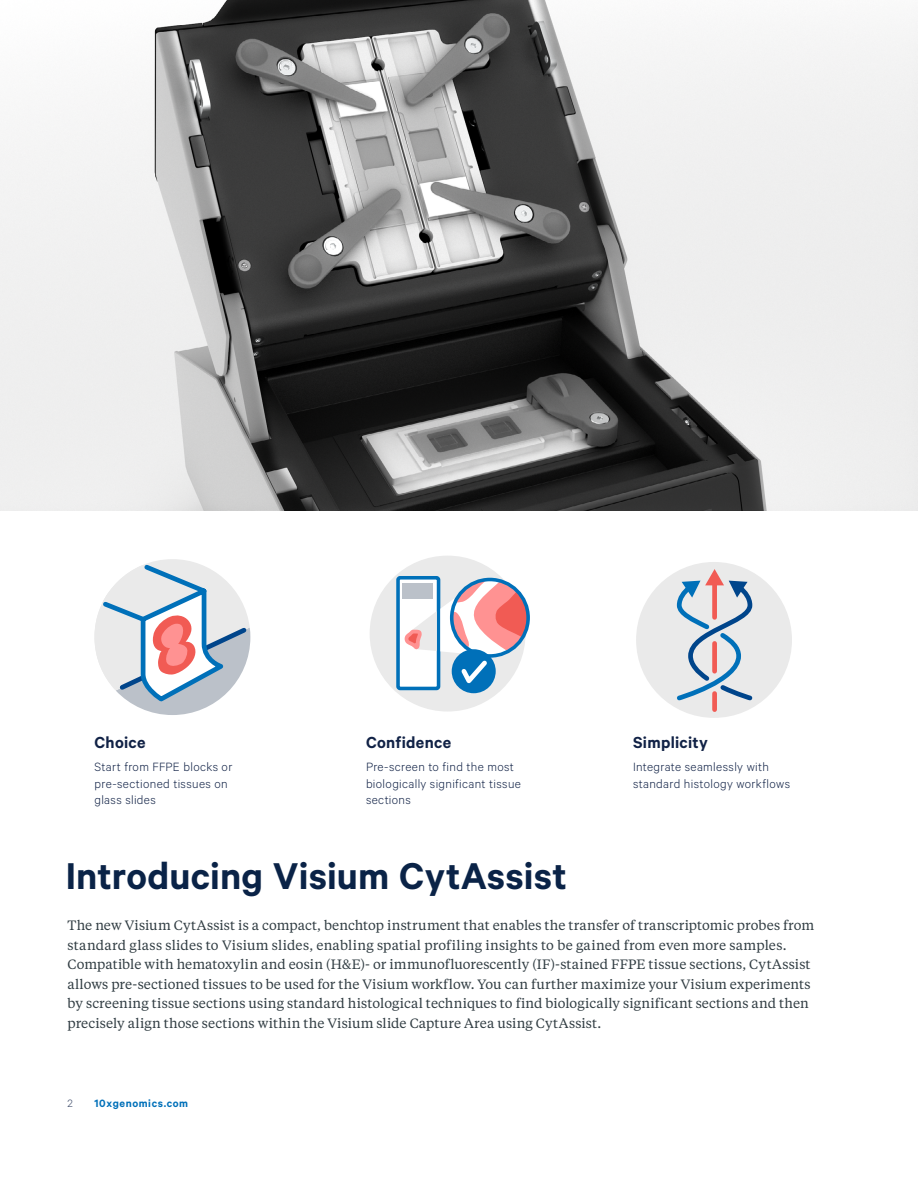
<style>
.page{position:relative;width:918px;height:1188px;background:#fff}
.page>*{position:absolute;margin:0;border:0;box-sizing:border-box;transform-origin:0 0}
.t1{font:600 42px "Calibre";letter-spacing:.005em;color:#0a2347}
.t2{font:600 18px "Calibre";letter-spacing:.02em;color:#112246}
.t3{font:13.5px/19.5px "Tiempos Text";letter-spacing:.01em;color:#303c42}
.t4{font:300 13.5px/16.5px "Calibre";letter-spacing:.025em;color:#112246}
.t5{font:600 12px "Calibre";letter-spacing:.05em;color:#0070b9}
.t6{font:300 12px "Calibre";color:#3a4867}
</style>
<div class="page">
<img style="left:0;top:0;width:918px;height:510px">
<div style="left:636px;top:562px;width:156px;height:156px;background:#eaeaea;border-radius:50%"></div>
<svg style="left:676px;top:569px;width:77px;height:132px"></svg>
<div style="left:712px;top:643px;width:5px;height:28px;background:#f15b54"></div>
<div style="left:712px;top:694px;width:5px;height:16px;background:#f15b54"></div>
<div style="left:370px;top:556px;width:156px;height:156px;background:#eaeaea;border-radius:50%"></div>
<div style="left:398px;top:578px;width:41px;height:110px;background:#fff;border-radius:2px"></div>
<div style="left:396px;top:576px;width:44px;height:114px;border:4px solid #0070b9;border-radius:2px"></div>
<div style="left:403px;top:583px;width:30px;height:16px;background:#bbc1c9"></div>
<div style="left:452px;top:649px;width:44px;height:44px;background:#0070b9;border-radius:50%"></div>
<svg style="left:404px;top:580px;width:124px;height:109px"></svg>
<div style="left:450px;top:578px;width:80px;height:80px;border:4px solid #0070b9;border-radius:50%"></div>
<svg style="left:94px;top:559px;width:156px;height:156px"></svg>
<h2 class="t2" style="left:94px;top:732px;width:53px">Choice</h2>
<p class="t4" style="left:94px;top:758px;width:139px">Start from FFPE blocks or pre-sectioned tissues on glass slides</p>
<h2 class="t2" style="left:366px;top:732px;width:87px">Confidence</h2>
<p class="t4" style="left:366px;top:758px;width:156px">Pre-screen to find the most biologically significant tissue sections</p>
<h1 class="t1" style="left:66px;top:850px;width:503px">Introducing Visium CytAssist</h1>
<h2 class="t2" style="left:633px;top:732px;width:76px">Simplicity</h2>
<p class="t4" style="left:633px;top:758px;width:159px">Integrate seamlessly with standard histology workflows</p>
<p class="t3" style="left:68px;top:915px;width:748px">The new Visium CytAssist is a compact, benchtop instrument that enables the transfer of transcriptomic probes from standard glass slides to Visium slides, enabling spatial profiling insights to be gained from even more samples.<br>Compatible with hematoxylin and eosin (H&amp;E)- or immunofluorescently (IF)-stained FFPE tissue sections, CytAssist allows pre-sectioned tissues to be used for the Visium workflow. You can further maximize your Visium experiments by screening tissue sections using standard histological techniques to find biologically significant sections and then precisely align those sections within the Visium slide Capture Area using CytAssist.</p>
<p class="t6" style="left:68px;top:1096px;width:7px">2</p>
<p class="t5" style="left:94px;top:1096px;width:95px">10xgenomics.com</p>
</div>
